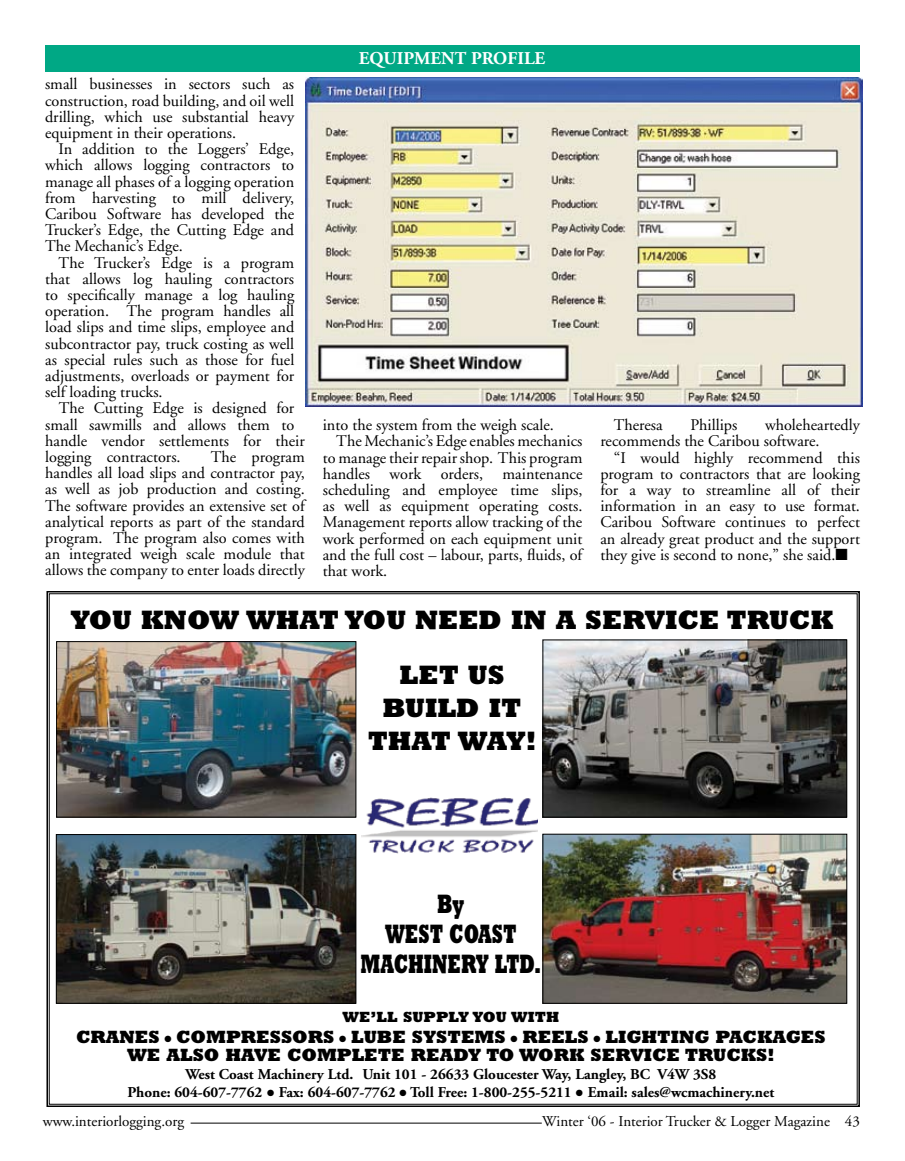
<style>
.page{position:relative;width:905px;height:1161px;background:#fff}
.page>*{position:absolute;margin:0;border:0;box-sizing:border-box;transform-origin:0 0}
.t1{font:800 27px/54.6px "Rockwell";color:#000;text-align:center}
.t2{font:800 27px/30px "Rockwell";color:#000;text-align:center;scale:.67 1}
.t3{font:800 18px/18px "Rockwell";color:#000;text-align:center}
.t4{font:700 18px "Adobe Garamond";color:#fff}
.t5{font:16.2px/16.2px "Adobe Garamond";color:#000;text-align:justify}
.t6{font:700 15px/18px "Adobe Garamond";color:#000;text-align:center}
.t7{font:15px "Adobe Garamond";color:#000}
.t8{font:800 15px "Rockwell";letter-spacing:.01em;color:#000}
</style>
<div class="page">
<hr style="left:190px;top:1123px;width:352px;height:1px;background:#000">
<div style="left:45px;top:45px;width:814px;height:27px;background:#00a885"></div>
<img style="left:306px;top:77px;width:556px;height:330px">
<svg style="left:46px;top:591px;width:814px;height:516px"></svg>
<img style="left:58px;top:643px;width:296px;height:173px">
<div style="left:56px;top:641px;width:300px;height:177px;border:1px solid #000"></div>
<img style="left:544px;top:836px;width:301px;height:166px">
<div style="left:542px;top:834px;width:305px;height:170px;border:1px solid #000"></div>
<img style="left:58px;top:836px;width:296px;height:166px">
<div style="left:56px;top:834px;width:300px;height:170px;border:1px solid #000"></div>
<img style="left:544px;top:642px;width:301px;height:174px">
<div style="left:542px;top:640px;width:305px;height:178px;border:1px solid #000"></div>
<img style="left:361px;top:796px;width:176px;height:58px">
<p class="t5" style="left:45px;top:77px;width:250px">small businesses in sectors such as construction, road building, and oil well drilling, which use substantial heavy equipment in their operations.</p>
<p class="t5" style="left:45px;top:141px;width:251px;text-indent:13px">In addition to the Loggers’ Edge, which allows logging contractors to manage all phases of a logging operation from harvesting to mill delivery, Caribou Software has developed the Trucker’s Edge, the Cutting Edge and The Mechanic’s Edge.</p>
<p class="t5" style="left:45px;top:255px;width:251px;text-indent:14px">The Trucker’s Edge is a program that allows log hauling contractors to specifically manage a log hauling operation. The program handles all load slips and time slips, employee and subcontractor pay, truck costing as well as special rules such as those for fuel adjustments, overloads or payment for self loading trucks.</p>
<p class="t5" style="left:45px;top:401px;width:261px;text-align:left;text-indent:13px">The Cutting Edge is designed for small sawmills and allows them to handle vendor settlements for their logging contractors.</p>
<p class="t5" style="left:45px;top:449px;width:261px;text-indent:165px">The program handles all load slips and contractor pay, as well as job production and costing.<br>The software provides an extensive set of analytical reports as part of the standard program. The program also comes with an integrated weigh scale module that allows the company to enter loads directly</p>
<p class="t4" style="left:359px;top:49px;width:188px">EQUIPMENT PROFILE</p>
<p class="t5" style="left:323px;top:417px;width:233px">into the system from the weigh scale.</p>
<p class="t5" style="left:336px;top:434px;width:247px">The Mechanic’s Edge enables mechanics</p>
<p class="t5" style="left:323px;top:450px;width:261px">to manage their repair shop. This program</p>
<p class="t5" style="left:323px;top:466px;width:261px">handles work orders, maintenance</p>
<p class="t5" style="left:323px;top:482px;width:261px">scheduling and employee time slips,</p>
<p class="t5" style="left:323px;top:498px;width:261px">as well as equipment operating costs.</p>
<p class="t5" style="left:323px;top:515px;width:261px">Management reports allow tracking of the</p>
<p class="t5" style="left:323px;top:531px;width:261px">work performed on each equipment unit</p>
<p class="t5" style="left:323px;top:547px;width:261px">and the full cost – labour, parts, fluids, of</p>
<p class="t5" style="left:323px;top:563px;width:66px">that work.</p>
<p class="t5" style="left:600px;top:417px;width:261px;text-indent:165px">wholeheartedly recommends the Caribou software.</p>
<p class="t5" style="left:600px;top:450px;width:261px;text-indent:13px">“I would highly recommend this program to contractors that are looking for a way to streamline all of their information in an easy to use format.<br>Caribou Software continues to perfect an already great product and the support they give is second to none,” she said.■</p>
<p class="t5" style="left:614px;top:417px;width:50px">Theresa</p>
<p class="t5" style="left:690px;top:417px;width:48px">Phillips</p>
<h1 class="t1" style="left:70px;top:592px;width:764px">YOU KNOW WHAT YOU NEED IN A SERVICE TRUCK<br>LET US</h1>
<h1 class="t1" style="left:367px;top:690px;width:170px;line-height:33px">BUILD IT<br>THAT WAY!</h1>
<h1 class="t2" style="left:360px;top:888px;width:271px">By<br>WEST COAST<br>MACHINERY LTD.</h1>
<p class="t8" style="left:342px;top:1008px;width:218px">WE’LL SUPPLY YOU WITH</p>
<p class="t3" style="left:76px;top:1028px;width:751px">CRANES ● COMPRESSORS ● LUBE SYSTEMS ● REELS ● LIGHTING PACKAGES<br>WE ALSO HAVE COMPLETE READY TO WORK SERVICE TRUCKS!</p>
<p class="t6" style="left:127px;top:1066px;width:648px">West Coast Machinery Ltd. Unit 101 - 26633 Gloucester Way, Langley, BC V4W 3S8<br>Phone: 604-607-7762 ● Fax: 604-607-7762 ● Toll Free: 1-800-255-5211 ● Email: sales@wcmachinery.net</p>
<p class="t7" style="left:43px;top:1113px;width:143px">www.interiorlogging.org</p>
<p class="t7" style="left:542px;top:1113px;width:318px">Winter ‘06 - Interior Trucker &amp; Logger Magazine 43</p>
</div>
